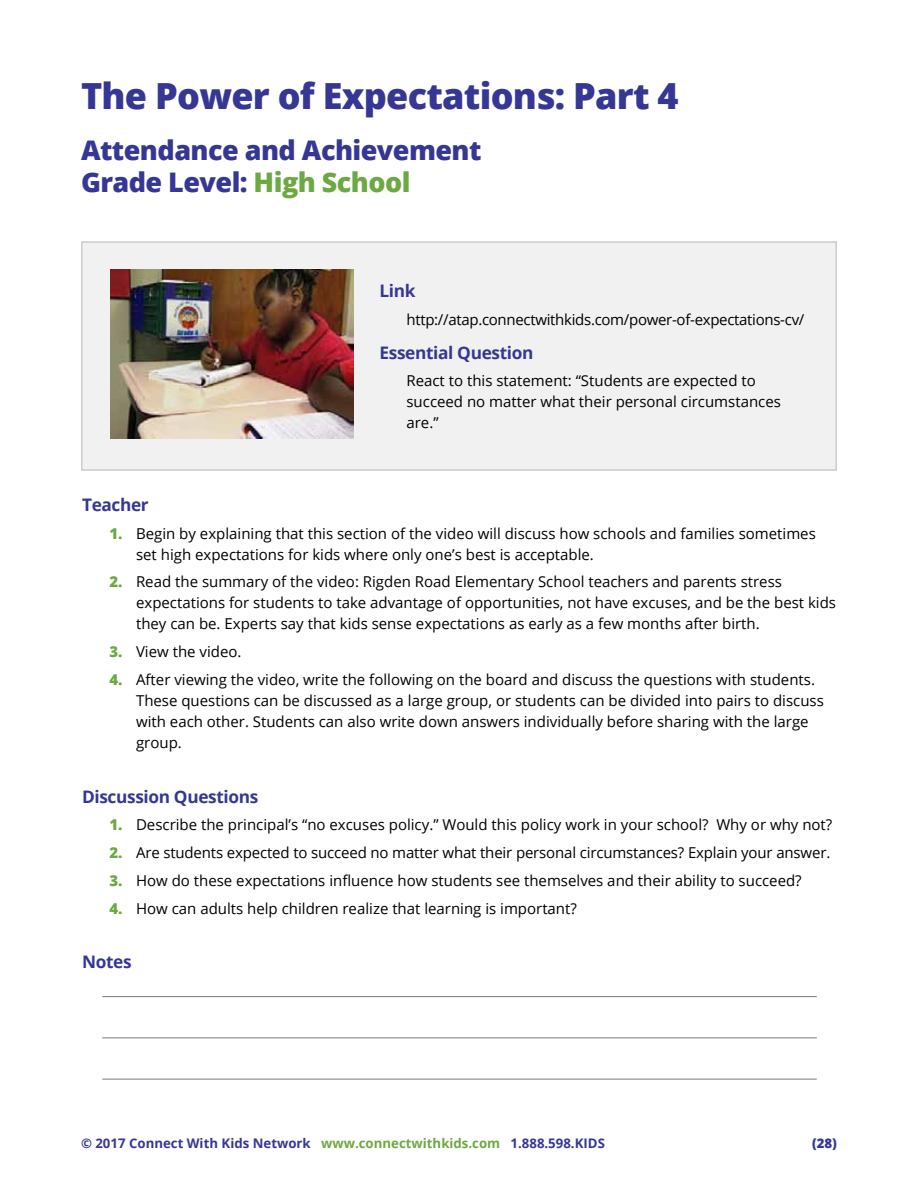
<style>
.page{position:relative;width:918px;height:1188px;background:#fff}
.page>*{position:absolute;margin:0;border:0;box-sizing:border-box;transform-origin:0 0}
.t1{font:800 36px "Open Sans";letter-spacing:-.02em;color:#363795}
.t2{font:800 27px/31.5px "Open Sans";letter-spacing:-.02em;color:#363795}
.t3{font:700 17.25px "Open Sans";letter-spacing:-.02em;color:#363795}
.t4{font:15px/21px "Open Sans";color:#000}
.t5{font:15px "Open Sans";letter-spacing:-.02em;color:#000}
.t6{font:700 13.2px "Open Sans";color:#363795}
.t7{font:800 13.2px "Open Sans";color:#363795}
.s1{color:#6da943}
.s2{font-weight:800;color:#6da943}
</style>
<div class="page">
<div style="left:82px;top:242px;width:754px;height:228px;background:#f1f1f2"></div>
<div style="left:81px;top:241px;width:756px;height:230px;border:2px solid #ccc"></div>
<hr style="left:102px;top:996px;width:715px;height:1px;background:#77787b">
<hr style="left:102px;top:1037px;width:715px;height:1px;background:#77787b">
<hr style="left:102px;top:1079px;width:715px;height:1px;background:#77787b">
<img style="left:111px;top:269px;width:242px;height:169px">
<h1 class="t1" style="left:81px;top:68px;width:599px">The Power of Expectations: Part 4</h1>
<h2 class="t2" style="left:81px;top:133px;width:402px">Attendance and Achievement<br>Grade Level: <span class="s1">High School</span></h2>
<p class="t3" style="left:380px;top:279px;width:38px">Link</p>
<p class="t5" style="left:406px;top:309px;width:399px">http://atap.connectwithkids.com/power-of-expectations-cv/</p>
<p class="t3" style="left:380px;top:340px;width:155px">Essential Question</p>
<p class="t4" style="left:406px;top:370px;width:376px">React to this statement: “Students are expected to succeed no matter what their personal circumstances are.”</p>
<p class="t3" style="left:82px;top:493px;width:68px">Teacher</p>
<p class="t4" style="left:136px;top:522px;width:681px;text-indent:-27px"><span class="s2">1.</span> Begin by explaining that this section of the video will discuss how schools and families sometimes set high expectations for kids where only one’s best is acceptable.</p>
<p class="t4" style="left:136px;top:571px;width:702px;text-indent:-27px"><span class="s2">2.</span> Read the summary of the video: Rigden Road Elementary School teachers and parents stress expectations for students to take advantage of opportunities, not have excuses, and be the best kids they can be. Experts say that kids sense expectations as early as a few months after birth.</p>
<p class="t4" style="left:109px;top:641px;width:134px"><span class="s2">3.</span> View the video.</p>
<p class="t4" style="left:136px;top:669px;width:689px;text-indent:-27px"><span class="s2">4.</span> After viewing the video, write the following on the board and discuss the questions with students.<br>These questions can be discussed as a large group, or students can be divided into pairs to discuss with each other. Students can also write down answers individually before sharing with the large group.</p>
<p class="t3" style="left:82px;top:784px;width:178px">Discussion Questions</p>
<p class="t4" style="left:109px;top:814px;width:724px"><span class="s2">1.</span> Describe the principal’s “no excuses policy.” Would this policy work in your school? Why or why not?</p>
<p class="t4" style="left:109px;top:842px;width:722px"><span class="s2">2.</span> Are students expected to succeed no matter what their personal circumstances? Explain your answer.</p>
<p class="t4" style="left:109px;top:870px;width:694px"><span class="s2">3.</span> How do these expectations influence how students see themselves and their ability to succeed?</p>
<p class="t4" style="left:109px;top:897px;width:469px"><span class="s2">4.</span> How can adults help children realize that learning is important?</p>
<p class="t3" style="left:82px;top:950px;width:51px">Notes</p>
<p class="t6" style="left:81px;top:1133px;width:525px">© 2017 Connect With Kids Network <span class="s1">www.connectwithkids.com</span> 1.888.598.KIDS</p>
<p class="t7" style="left:812px;top:1133px;width:26px">(28)</p>
</div>
